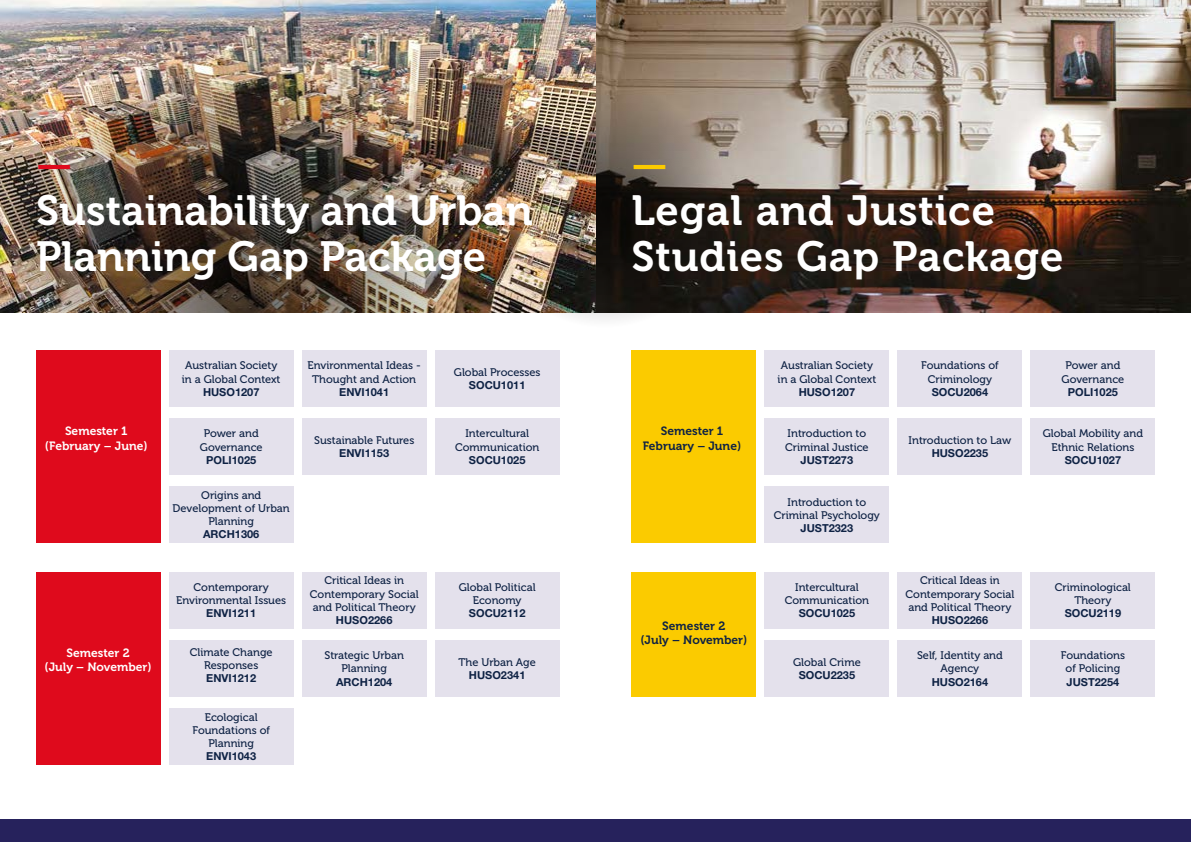
<style>
.page{position:relative;width:1191px;height:842px;background:#fff}
.page>*{position:absolute;margin:0;border:0;box-sizing:border-box;transform-origin:0 0}
.t1{font:42px/46px "Museo 700";color:#fff}
.t2{font:42px/46px "Museo 700";letter-spacing:.02em;color:#fff}
.t3{font:42px "Museo 700";color:#df0a1c}
.t4{font:42px "Museo 700";color:#fbcb00}
.t5{font:12px/14.4px "Museo 700";color:#fff;text-align:center}
.t6{font:12px/14.4px "Museo 700";color:#0e2244;text-align:center}
.t7{font:11px/13.2px "Museo 500";color:#0e2244;text-align:center}
.t8{font:700 11px "Helvetica Neue LT Pro";color:#0e2244}
</style>
<div class="page">
<div style="left:435px;top:640px;width:124px;height:56px;background:#e4e1ec"></div>
<div style="left:169px;top:350px;width:124px;height:57px;background:#e4e1ec"></div>
<div style="left:169px;top:572px;width:124px;height:56px;background:#e4e1ec"></div>
<div style="left:169px;top:418px;width:124px;height:57px;background:#e4e1ec"></div>
<div style="left:169px;top:640px;width:124px;height:56px;background:#e4e1ec"></div>
<div style="left:169px;top:486px;width:124px;height:57px;background:#e4e1ec"></div>
<div style="left:302px;top:350px;width:124px;height:57px;background:#e4e1ec"></div>
<div style="left:302px;top:572px;width:124px;height:56px;background:#e4e1ec"></div>
<div style="left:302px;top:418px;width:124px;height:57px;background:#e4e1ec"></div>
<div style="left:302px;top:640px;width:124px;height:56px;background:#e4e1ec"></div>
<div style="left:435px;top:350px;width:124px;height:57px;background:#e4e1ec"></div>
<div style="left:435px;top:572px;width:124px;height:56px;background:#e4e1ec"></div>
<div style="left:435px;top:418px;width:124px;height:57px;background:#e4e1ec"></div>
<div style="left:169px;top:708px;width:124px;height:56px;background:#e4e1ec"></div>
<div style="left:764px;top:572px;width:125px;height:56px;background:#e4e1ec"></div>
<div style="left:764px;top:640px;width:125px;height:56px;background:#e4e1ec"></div>
<div style="left:897px;top:572px;width:125px;height:56px;background:#e4e1ec"></div>
<div style="left:897px;top:640px;width:125px;height:56px;background:#e4e1ec"></div>
<div style="left:1030px;top:572px;width:125px;height:56px;background:#e4e1ec"></div>
<div style="left:1030px;top:640px;width:125px;height:56px;background:#e4e1ec"></div>
<div style="left:764px;top:350px;width:125px;height:57px;background:#e4e1ec"></div>
<div style="left:764px;top:418px;width:125px;height:57px;background:#e4e1ec"></div>
<div style="left:764px;top:486px;width:125px;height:57px;background:#e4e1ec"></div>
<div style="left:897px;top:350px;width:125px;height:57px;background:#e4e1ec"></div>
<div style="left:897px;top:418px;width:125px;height:57px;background:#e4e1ec"></div>
<div style="left:1030px;top:350px;width:125px;height:57px;background:#e4e1ec"></div>
<div style="left:1030px;top:418px;width:125px;height:57px;background:#e4e1ec"></div>
<div style="left:0;top:819px;width:1191px;height:23px;background:#26225c"></div>
<img style="left:595px;top:0;width:596px;height:313px">
<img style="left:0;top:0;width:595px;height:84px">
<img style="left:0;top:84px;width:1129px;height:229px">
<div style="left:36px;top:572px;width:124px;height:192px;background:#df0a1c"></div>
<div style="left:631px;top:572px;width:125px;height:124px;background:#fbcb00"></div>
<div style="left:36px;top:350px;width:124px;height:193px;background:#df0a1c"></div>
<div style="left:631px;top:350px;width:125px;height:193px;background:#fbcb00"></div>
<h1 class="t3" style="left:36px;top:141px;width:38px">—</h1>
<h1 class="t1" style="left:36px;top:188px;width:498px">Sustainability and Urban<br>Planning Gap Package</h1>
<h1 class="t4" style="left:631px;top:141px;width:38px">—</h1>
<h1 class="t2" style="left:631px;top:188px;width:433px">Legal and Justice<br>Studies Gap Package</h1>
<p class="t7" style="left:182px;top:359px;width:100px;text-align:left">Australian Society in a Global Context</p>
<p class="t8" style="left:203px;top:385px;width:58px">HUSO1207</p>
<p class="t7" style="left:307px;top:359px;width:115px">Environmental Ideas -<br>Thought and Action</p>
<p class="t8" style="left:339px;top:385px;width:51px">ENVI1041</p>
<p class="t7" style="left:454px;top:366px;width:88px">Global Processes</p>
<p class="t8" style="left:469px;top:378px;width:58px">SOCU1011</p>
<p class="t5" style="left:45px;top:424px;width:104px">Semester 1 (February – June)</p>
<p class="t6" style="left:642px;top:424px;width:100px">Semester 1<br>February – June)</p>
<p class="t7" style="left:200px;top:427px;width:64px">Power and<br>Governance</p>
<p class="t8" style="left:206px;top:453px;width:52px">POLI1025</p>
<p class="t7" style="left:455px;top:427px;width:86px">Intercultural<br>Communication</p>
<p class="t8" style="left:469px;top:453px;width:58px">SOCU1025</p>
<p class="t7" style="left:314px;top:434px;width:102px">Sustainable Futures</p>
<p class="t8" style="left:339px;top:446px;width:51px">ENVI1153</p>
<p class="t5" style="left:45px;top:646px;width:108px">Semester 2<br>(July – November)</p>
<p class="t7" style="left:173px;top:489px;width:119px">Origins and<br>Development of Urban<br>Planning</p>
<p class="t8" style="left:203px;top:528px;width:58px">ARCH1306</p>
<p class="t7" style="left:176px;top:581px;width:111px">Contemporary<br>Environmental Issues</p>
<p class="t8" style="left:206px;top:607px;width:51px">ENVI1211</p>
<p class="t7" style="left:190px;top:646px;width:84px">Climate Change<br>Responses</p>
<p class="t8" style="left:206px;top:672px;width:51px">ENVI1212</p>
<p class="t7" style="left:192px;top:710px;width:79px">Ecological<br>Foundations of<br>Planning</p>
<p class="t8" style="left:206px;top:749px;width:51px">ENVI1043</p>
<p class="t7" style="left:310px;top:574px;width:110px">Critical Ideas in<br>Contemporary Social and Political Theory</p>
<p class="t8" style="left:336px;top:613px;width:58px">HUSO2266</p>
<p class="t7" style="left:324px;top:649px;width:81px">Strategic Urban<br>Planning</p>
<p class="t8" style="left:336px;top:675px;width:58px">ARCH1204</p>
<p class="t7" style="left:459px;top:581px;width:78px">Global Political<br>Economy</p>
<p class="t8" style="left:469px;top:607px;width:58px">SOCU2112</p>
<p class="t7" style="left:458px;top:655px;width:79px">The Urban Age</p>
<p class="t8" style="left:469px;top:668px;width:58px">HUSO2341</p>
<p class="t6" style="left:640px;top:618px;width:108px">Semester 2<br>(July – November)</p>
<p class="t7" style="left:777px;top:359px;width:100px;text-align:left">Australian Society in a Global Context</p>
<p class="t8" style="left:798px;top:385px;width:58px">HUSO1207</p>
<p class="t7" style="left:785px;top:427px;width:85px;text-align:left">Introduction to<br>Criminal Justice</p>
<p class="t8" style="left:800px;top:453px;width:54px">JUST2273</p>
<p class="t7" style="left:774px;top:495px;width:108px">Introduction to<br>Criminal Psychology</p>
<p class="t8" style="left:800px;top:521px;width:54px">JUST2323</p>
<p class="t7" style="left:785px;top:581px;width:86px">Intercultural<br>Communication</p>
<p class="t8" style="left:798px;top:607px;width:58px">SOCU1025</p>
<p class="t7" style="left:793px;top:655px;width:69px">Global Crime</p>
<p class="t8" style="left:798px;top:668px;width:58px">SOCU2235</p>
<p class="t7" style="left:921px;top:359px;width:79px">Foundations of<br>Criminology</p>
<p class="t8" style="left:931px;top:385px;width:58px">SOCU2064</p>
<p class="t7" style="left:908px;top:434px;width:104px">Introduction to Law</p>
<p class="t8" style="left:931px;top:446px;width:58px">HUSO2235</p>
<p class="t7" style="left:905px;top:574px;width:110px">Critical Ideas in<br>Contemporary Social and Political Theory</p>
<p class="t8" style="left:931px;top:613px;width:58px">HUSO2266</p>
<p class="t7" style="left:917px;top:649px;width:87px">Self, Identity and<br>Agency</p>
<p class="t8" style="left:931px;top:675px;width:58px">HUSO2164</p>
<p class="t7" style="left:1061px;top:359px;width:64px">Power and<br>Governance</p>
<p class="t8" style="left:1067px;top:385px;width:52px">POLI1025</p>
<p class="t7" style="left:1042px;top:427px;width:102px">Global Mobility and<br>Ethnic Relations</p>
<p class="t8" style="left:1064px;top:453px;width:58px">SOCU1027</p>
<p class="t7" style="left:1055px;top:581px;width:77px">Criminological<br>Theory</p>
<p class="t8" style="left:1064px;top:607px;width:58px">SOCU2119</p>
<p class="t7" style="left:1060px;top:649px;width:66px">Foundations of Policing</p>
<p class="t8" style="left:1066px;top:675px;width:54px">JUST2254</p>
</div>
